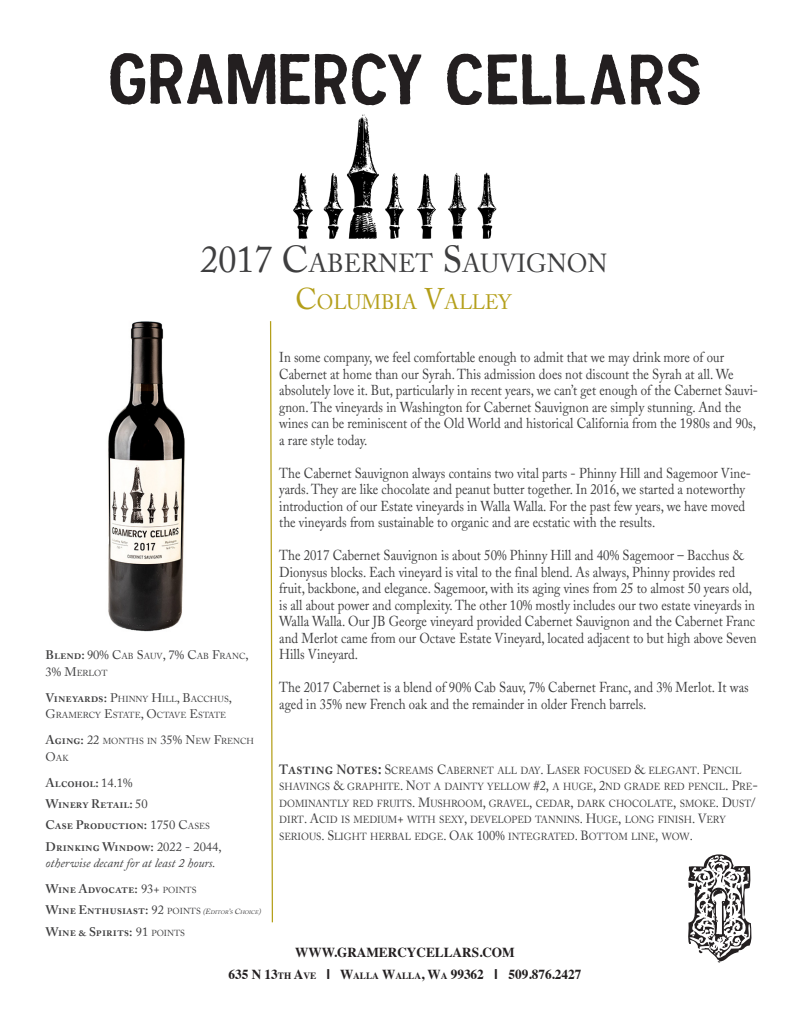
<style>
.page{position:relative;width:810px;height:1035px;background:#fff}
.page>*{position:absolute;margin:0;border:0;box-sizing:border-box;transform-origin:0 0}
.t1{font:26.25px "Adobe Caslon";color:#3e3e3f;scale:.96 1}
.t2{font:21px "Adobe Caslon";color:#b49f1a;scale:.96 1}
.t3{font:14.5px/16.5px "Adobe Caslon";color:#3e3e3f;scale:.89 1}
.t4{font:700 13.75px "Times";color:#231f20;scale:.96 1}
.t5{font:700 13.75px "Times";color:#231f20;scale:.96 1}
.t6{font:12.5px "Adobe Caslon Semibold SC";color:#3e3e3f}
.t7{font:italic 12.5px "Adobe Caslon";color:#3e3e3f}
.t8{font:12.5px "Adobe Caslon";color:#3e3e3f}
.t9{font:10.25px/16.5px "Adobe Caslon";color:#3e3e3f;scale:.93 1}
.t10{font:8.75px/16.2px "Adobe Caslon";color:#3e3e3f}
.s1{font-size:37.5px}
.s2{font-size:30px}
.s3{font-family:"Adobe Caslon Semibold SC"}
.s4{font-size:8.75px}
.s5{font-size:12.5px}
.s6{font-family:"Adobe Caslon Semibold SC";font-size:12.5px}
.s7{font-family:"Adobe Caslon"}
.s8{font-family:"Adobe Caslon";font-size:8.75px}
.s9{font-family:"Adobe Caslon";font-style:italic;font-size:7.5px}
.s10{font-family:"Adobe Caslon";font-style:italic;font-size:5.25px}
.s11{font-family:"Adobe Caslon Semibold SC";font-size:13.38px}
.s12{font-family:"Adobe Caslon Semibold SC";font-size:16px}
.s13{font-size:13.38px}
.s14{font-size:14.75px}
.s15{font-size:9.62px}
.s16{font-family:"Arial"}
</style>
<div class="page">
<img style="left:293px;top:105px;width:204px;height:134px">
<svg style="left:270px;top:321px;width:3px;height:602px"></svg>
<svg style="left:688px;top:854px;width:63px;height:109px"></svg>
<img style="left:108px;top:321px;width:77px;height:311px">
<svg style="left:447px;top:53px;width:35px;height:52px"></svg>
<svg style="left:110px;top:53px;width:311px;height:52px"></svg>
<svg style="left:488px;top:53px;width:212px;height:52px"></svg>
<p class="t1" style="left:201px;top:247px;width:426px"><span class="s1">2017 C</span>ABERNET <span class="s1">S</span>AUVIGNON</p>
<p class="t2" style="left:295px;top:289px;width:227px"><span class="s2">C</span>OLUMBIA <span class="s2">V</span>ALLEY</p>
<p class="t8" style="left:46px;top:648px;width:205px"><span class="s3">Blend:</span> 90% C<span class="s4">AB</span> S<span class="s4">AUV</span>, 7% C<span class="s4">AB</span> F<span class="s4">RANC</span>,</p>
<p class="t10" style="left:46px;top:665px;width:63px"><span class="s5">3% M</span>ERLOT</p>
<p class="t10" style="left:46px;top:691px;width:188px"><span class="s6">Vineyards:</span> <span class="s5">P</span>HINNY <span class="s5">H</span>ILL<span class="s5">, B</span>ACCHUS<span class="s5">,<br>G</span>RAMERCY <span class="s5">E</span>STATE<span class="s5">, O</span>CTAVE <span class="s5">E</span>STATE</p>
<p class="t10" style="left:46px;top:733px;width:210px"><span class="s6">Aging:</span> <span class="s5">22</span> MONTHS IN <span class="s5">35% N</span>EW <span class="s5">F</span>RENCH<br><span class="s5">O</span>AK</p>
<p class="t6" style="left:46px;top:775px;width:88px">Alcohol: <span class="s7">14.1%</span></p>
<p class="t6" style="left:46px;top:796px;width:104px">Winery Retail: <span class="s7">50</span></p>
<p class="t6" style="left:46px;top:818px;width:165px">Case Production: <span class="s7">1750 C</span><span class="s8">ASES</span></p>
<p class="t6" style="left:46px;top:839px;width:178px">Drinking Window: <span class="s7">2022 - 2044,</span></p>
<p class="t7" style="left:46px;top:856px;width:172px">otherwise decant for at least 2 hours.</p>
<p class="t6" style="left:46px;top:881px;width:151px">Wine Advocate: <span class="s7">93+</span> <span class="s8">POINTS</span></p>
<p class="t6" style="left:46px;top:903px;width:219px">Wine Enthusiast: <span class="s7">92</span> <span class="s8">POINTS</span> <span class="s9">(E</span><span class="s10">DITOR</span><span class="s9">’</span><span class="s10">S</span> <span class="s9">C</span><span class="s10">HOICE</span><span class="s9">)</span></p>
<p class="t6" style="left:46px;top:924px;width:140px">Wine &amp; Spirits: <span class="s7">91</span> <span class="s8">POINTS</span></p>
<p class="t3" style="left:279px;top:349px;width:539px">In some company, we feel comfortable enough to admit that we may drink more of our Cabernet at home than our Syrah. This admission does not discount the Syrah at all. We absolutely love it. But, particularly in recent years, we can’t get enough of the Cabernet Sauvi&shy;gnon. The vineyards in Washington for Cabernet Sauvignon are simply stunning. And the wines can be reminiscent of the Old World and historical California from the 1980s and 90s, a rare style today.</p>
<p class="t3" style="left:279px;top:465px;width:531px">The Cabernet Sauvignon always contains two vital parts - Phinny Hill and Sagemoor Vine&shy;yards. They are like chocolate and peanut butter together. In 2016, we started a noteworthy introduction of our Estate vineyards in Walla Walla. For the past few years, we have moved the vineyards from sustainable to organic and are ecstatic with the results.</p>
<p class="t3" style="left:279px;top:547px;width:538px">The 2017 Cabernet Sauvignon is about 50% Phinny Hill and 40% Sagemoor – Bacchus &amp; Dionysus blocks. Each vineyard is vital to the final blend. As always, Phinny provides red fruit, backbone, and elegance. Sagemoor, with its aging vines from 25 to almost 50 years old, is all about power and complexity. The other 10% mostly includes our two estate vineyards in Walla Walla. Our JB George vineyard provided Cabernet Sauvignon and the Cabernet Franc and Merlot came from our Octave Estate Vineyard, located adjacent to but high above Seven Hills Vineyard.</p>
<p class="t3" style="left:279px;top:679px;width:529px">The 2017 Cabernet is a blend of 90% Cab Sauv, 7% Cabernet Franc, and 3% Merlot. It was aged in 35% new French oak and the remainder in older French barrels.</p>
<p class="t9" style="left:279px;top:762px;width:516px"><span class="s11">T</span><span class="s12">asting</span> <span class="s11">N</span><span class="s12">otes:</span> <span class="s13">S</span>CREAMS <span class="s13">C</span>ABERNET ALL DAY<span class="s13">. L</span>ASER FOCUSED <span class="s13">&amp;</span> ELEGANT<span class="s13">. P</span>ENCIL SHAVINGS <span class="s13">&amp;</span> GRAPHITE<span class="s13">. N</span>OT A DAINTY YELLOW <span class="s13">#2,</span> A HUGE<span class="s13">, 2</span>ND GRADE RED PENCIL<span class="s14">.</span> <span class="s13">P</span>RE<span class="s14">-</span>DOMINANTLY RED FRUITS<span class="s13">. M</span>USHROOM<span class="s13">,</span> GRAVEL<span class="s13">,</span> CEDAR<span class="s13">,</span> DARK CHOCOLATE<span class="s13">,</span> SMOKE<span class="s13">. D</span>UST<span class="s13">/ </span>DIRT<span class="s13">. A</span>CID IS MEDIUM<span class="s13">+</span> WITH SEXY<span class="s13">,</span> DEVELOPED TANNINS<span class="s13">. H</span>UGE<span class="s13">,</span> LONG FINISH<span class="s13">. V</span>ERY SERIOUS<span class="s13">. S</span>LIGHT HERBAL EDGE<span class="s13">. O</span>AK <span class="s13">100%</span> INTEGRATED<span class="s13">. B</span>OTTOM LINE<span class="s13">,</span> WOW<span class="s13">.</span></p>
<p class="t5" style="left:295px;top:939px;width:230px">WWW.GRAMERCYCELLARS.COM</p>
<p class="t4" style="left:229px;top:962px;width:369px">635 N 13<span class="s15">TH</span> A<span class="s15">VE</span> <span class="s16">I</span> W<span class="s15">ALLA</span> W<span class="s15">ALLA</span>, W<span class="s15">A</span> 99362 <span class="s16">I</span> 509.876.2427</p>
</div>
